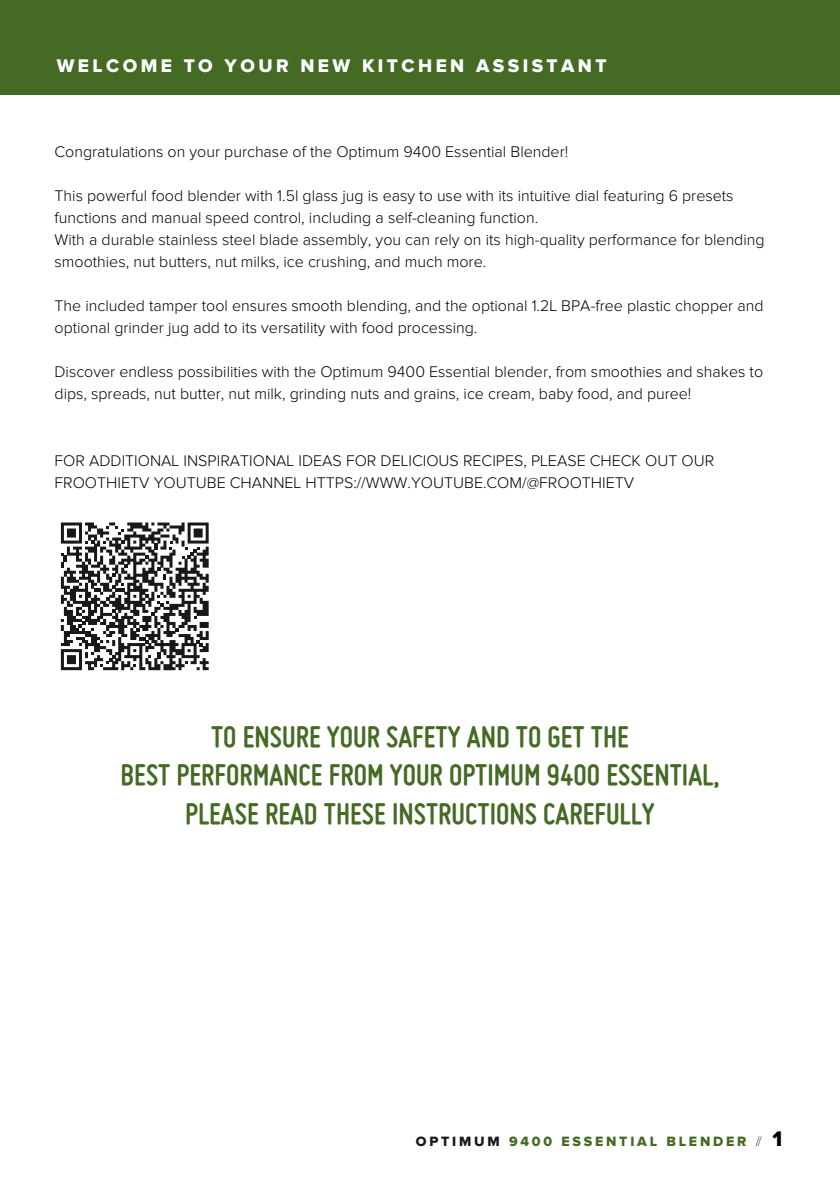
<style>
.page{position:relative;width:840px;height:1191px;background:#fff}
.page>*{position:absolute;margin:0;border:0;box-sizing:border-box;transform-origin:0 0}
.t1{font:700 32px/38.4px "Miso";color:#446a24;text-align:center}
.t2{font:19px "Proxima Nova Extrabld";letter-spacing:.18em;color:#fff}
.t3{font:300 16px/22px "Proxima Nova";color:#000}
.t4{font:14px "Proxima Nova Extrabld";letter-spacing:.2em;color:#446a24}
.s1{color:#1a171b}
.s2{font-family:"Proxima Nova";font-weight:100;color:#000}
.s3{font-size:22px;color:#000}
</style>
<div class="page">
<div style="left:0;top:0;width:839px;height:94px;background:#446a24"></div>
<svg style="left:61px;top:522px;width:148px;height:148px"></svg>
<p class="t2" style="left:57px;top:55px;width:551px">WELCOME TO YOUR NEW KITCHEN ASSISTANT</p>
<p class="t3" style="left:54px;top:142px;width:515px">Congratulations on your purchase of the Optimum 9400 Essential Blender!</p>
<p class="t3" style="left:54px;top:186px;width:711px">This powerful food blender with 1.5l glass jug is easy to use with its intuitive dial featuring 6 presets functions and manual speed control, including a self-cleaning function.<br>With a durable stainless steel blade assembly, you can rely on its high-quality performance for blending smoothies, nut butters, nut milks, ice crushing, and much more.</p>
<p class="t3" style="left:54px;top:296px;width:710px">The included tamper tool ensures smooth blending, and the optional 1.2L BPA-free plastic chopper and optional grinder jug add to its versatility with food processing.</p>
<p class="t3" style="left:54px;top:362px;width:709px">Discover endless possibilities with the Optimum 9400 Essential blender, from smoothies and shakes to dips, spreads, nut butter, nut milk, grinding nuts and grains, ice cream, baby food, and puree!</p>
<p class="t3" style="left:54px;top:450px;width:661px">FOR ADDITIONAL INSPIRATIONAL IDEAS FOR DELICIOUS RECIPES, PLEASE CHECK OUT OUR<br>FROOTHIETV YOUTUBE CHANNEL HTTPS://WWW.YOUTUBE.COM/@FROOTHIETV</p>
<h1 class="t1" style="left:120px;top:717px;width:600px">TO ENSURE YOUR SAFETY AND TO GET THE<br>BEST PERFORMANCE FROM YOUR OPTIMUM 9400 ESSENTIAL,<br>PLEASE READ THESE INSTRUCTIONS CAREFULLY</h1>
<p class="t4" style="left:415px;top:1133px;width:368px"><span class="s1">OPTIMUM</span> 9400 ESSENTIAL BLENDER <span class="s2">//</span> <span class="s3">1</span></p>
</div>
